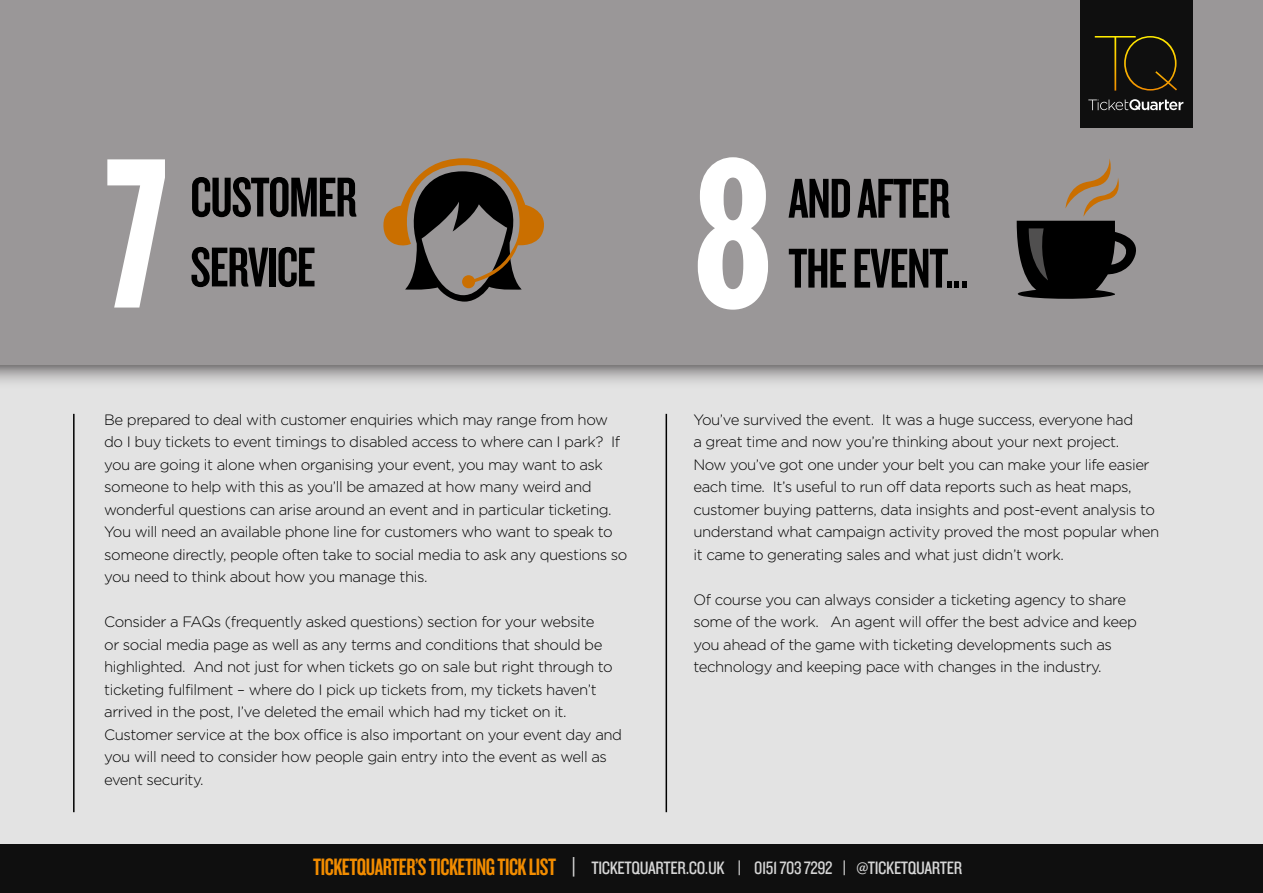
<style>
.page{position:relative;width:1263px;height:893px;background:#fff}
.page>*{position:absolute;margin:0;border:0;box-sizing:border-box;transform-origin:0 0}
.t1{font:700 211.65px "Gotham Condensed";color:#fff}
.t2{font:58.2px/69.9px "Knockout HTF48 Featherweight";letter-spacing:-.02em;color:#000}
.t3{font:18.6px "Knockout HTF29 Junior Liteweight";letter-spacing:-.02em;color:#d6d6d6}
.t4{font:300 15px/22.5px "Gotham";letter-spacing:-.03em;color:#000}
.s1{font-family:"Knockout HTF48 Featherweight";font-size:24.6px;color:#f28c00}
.s2{font-family:"Knockout HTF48 Featherweight";font-size:24.6px}
</style>
<div class="page">
<div style="left:0;top:0;width:1263px;height:365px;background:#9a9798"></div>
<div style="left:1079px;top:0;width:113px;height:128px;background:#0f0f0f"></div>
<svg style="left:1088px;top:99px;width:95px;height:11px"></svg>
<svg style="left:1095px;top:36px;width:82px;height:55px"></svg>
<div style="left:0;top:843px;width:1263px;height:50px;background:#0f0f0f"></div>
<div style="left:0;top:380px;width:1263px;height:463px;background:#e3e3e3"></div>
<svg style="left:0;top:365px;width:1263px;height:18px"></svg>
<hr style="left:665px;top:414px;width:2px;height:398px;background:#000">
<hr style="left:73px;top:414px;width:2px;height:398px;background:#000">
<svg style="left:382px;top:158px;width:165px;height:144px;background:#786b5e"></svg>
<div style="left:462px;top:275px;width:13px;height:13px;background:#ca6f00;border-radius:50%"></div>
<svg style="left:1008px;top:158px;width:133px;height:143px;background:#615d5a"></svg>
<h1 class="t1" style="left:104px;top:114px;width:67px">7</h1>
<h1 class="t1" style="left:693px;top:114px;width:80px">8</h1>
<h2 class="t2" style="left:190px;top:163px;width:168px">CUSTOMER<br>SERVICE</h2>
<h2 class="t2" style="left:788px;top:164px;width:182px">AND AFTER<br>THE EVENT...</h2>
<p class="t4" style="left:104px;top:408px;width:525px">Be prepared to deal with customer enquiries which may range from how do I buy tickets to event timings to disabled access to where can I park? If you are going it alone when organising your event, you may want to ask someone to help with this as you’ll be amazed at how many weird and wonderful questions can arise around an event and in particular ticketing.<br>You will need an available phone line for customers who want to speak to someone directly, people often take to social media to ask any questions so you need to think about how you manage this.</p>
<p class="t4" style="left:104px;top:611px;width:519px">Consider a FAQs (frequently asked questions) section for your website<br>or social media page as well as any terms and conditions that should be highlighted. And not just for when tickets go on sale but right through to ticketing fulfilment – where do I pick up tickets from, my tickets haven’t arrived in the post, I’ve deleted the email which had my ticket on it.<br>Customer service at the box office is also important on your event day and you will need to consider how people gain entry into the event as well as event security.</p>
<p class="t4" style="left:693px;top:408px;width:467px">You’ve survived the event. It was a huge success, everyone had<br>a great time and now you’re thinking about your next project.<br>Now you’ve got one under your belt you can make your life easier each time. It’s useful to run off data reports such as heat maps, customer buying patterns, data insights and post-event analysis to understand what campaign activity proved the most popular when it came to generating sales and what just didn’t work.</p>
<p class="t4" style="left:693px;top:588px;width:445px">Of course you can always consider a ticketing agency to share some of the work. An agent will offer the best advice and keep you ahead of the game with ticketing developments such as technology and keeping pace with changes in the industry.</p>
<p class="t3" style="left:313px;top:858px;width:650px"><span class="s1">TICKETQUARTER’S TICKETING TICK LIST</span> <span class="s2">|</span> TICKETQUARTER.CO.UK | 0151 703 7292 | @TICKETQUARTER</p>
</div>
